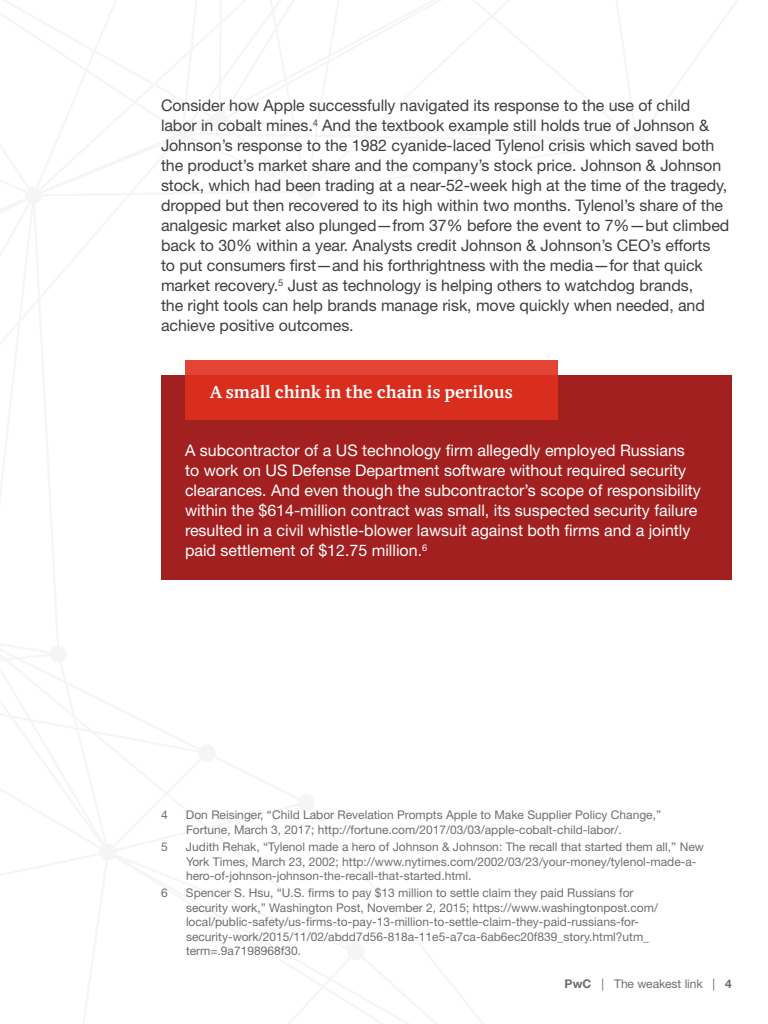
<style>
.page{position:relative;width:768px;height:1024px;background:#fff}
.page>*{position:absolute;margin:0;border:0;box-sizing:border-box;transform-origin:0 0}
.Subhead_18pt{font:700 18px "ITC Charter Com";color:#fff}
.Body___DigitalOptimi{font:16px/20px "Helvetica Neue LT Std";letter-spacing:-.005em;color:#404041}
.Body___DigitalOptimi-2{font:16px/20px "Helvetica Neue LT Std";color:#fff}
.Footnote_12pt{font:12px/14.4px "Helvetica Neue LT Std";color:#6d6e71}
.s1{font-weight:700}
</style>
<div class="page">
<div style="left:161px;top:375px;width:571px;height:205px;background:#a32020"></div>
<div style="left:185px;top:360px;width:373px;height:60px;background:linear-gradient(to bottom,#e14130,#d62718)"></div>
<p class="Body___DigitalOptimi" style="left:161px;top:95px;width:570px">Consider how Apple successfully navigated its response to the use of child labor in cobalt mines.<sup>4</sup> And the textbook example still holds true of Johnson &amp; Johnson’s response to the 1982 cyanide-laced Tylenol crisis which saved both the product’s market share and the company’s stock price. Johnson &amp; Johnson stock, which had been trading at a near-52-week high at the time of the tragedy, dropped but then recovered to its high within two months. Tylenol’s share of the analgesic market also plunged—from 37% before the event to 7%—but climbed back to 30% within a year. Analysts credit Johnson &amp; Johnson’s CEO’s efforts<br>to put consumers first—and his forthrightness with the media—for that quick market recovery.<sup>5</sup> Just as technology is helping others to watchdog brands,<br>the right tools can help brands manage risk, move quickly when needed, and achieve positive outcomes.</p>
<p class="Subhead_18pt" style="left:210px;top:381px;width:304px">A small chink in the chain is perilous</p>
<p class="Body___DigitalOptimi-2" style="left:185px;top:440px;width:517px">A subcontractor of a US technology firm allegedly employed Russians to work on US Defense Department software without required security clearances. And even though the subcontractor’s scope of responsibility within the $614-million contract was small, its suspected security failure resulted in a civil whistle-blower lawsuit against both firms and a jointly paid settlement of $12.75 million.<sup>6</sup></p>
<p class="Footnote_12pt" style="left:161px;top:808px;width:8px">4</p>
<p class="Footnote_12pt" style="left:186px;top:808px;width:477px">Don Reisinger, “Child Labor Revelation Prompts Apple to Make Supplier Policy Change,”<br>Fortune, March 3, 2017; http://fortune.com/2017/03/03/apple-cobalt-child-labor/.</p>
<p class="Footnote_12pt" style="left:161px;top:839px;width:8px">5</p>
<p class="Footnote_12pt" style="left:186px;top:839px;width:519px">Judith Rehak, “Tylenol made a hero of Johnson &amp; Johnson: The recall that started them all,” New<br>York Times, March 23, 2002; http://www.nytimes.com/2002/03/23/your-money/tylenol-made-a&shy;hero-of-johnson-johnson-the-recall-that-started.html.</p>
<p class="Footnote_12pt" style="left:161px;top:886px;width:8px">6</p>
<p class="Footnote_12pt" style="left:186px;top:886px;width:474px">Spencer S. Hsu, “U.S. firms to pay $13 million to settle claim they paid Russians for security work,” Washington Post, November 2, 2015; https://www.washingtonpost.com/ local/public-safety/us-firms-to-pay-13-million-to-settle-claim-they-paid-russians-for&shy;security-work/2015/11/02/abdd7d56-818a-11e5-a7ca-6ab6ec20f839_story.html?utm_ term=.9a7198968f30.</p>
<p class="Footnote_12pt" style="left:564px;top:976px;width:169px"><span class="s1">PwC</span> | The weakest link | <span class="s1">4</span></p>
</div>
